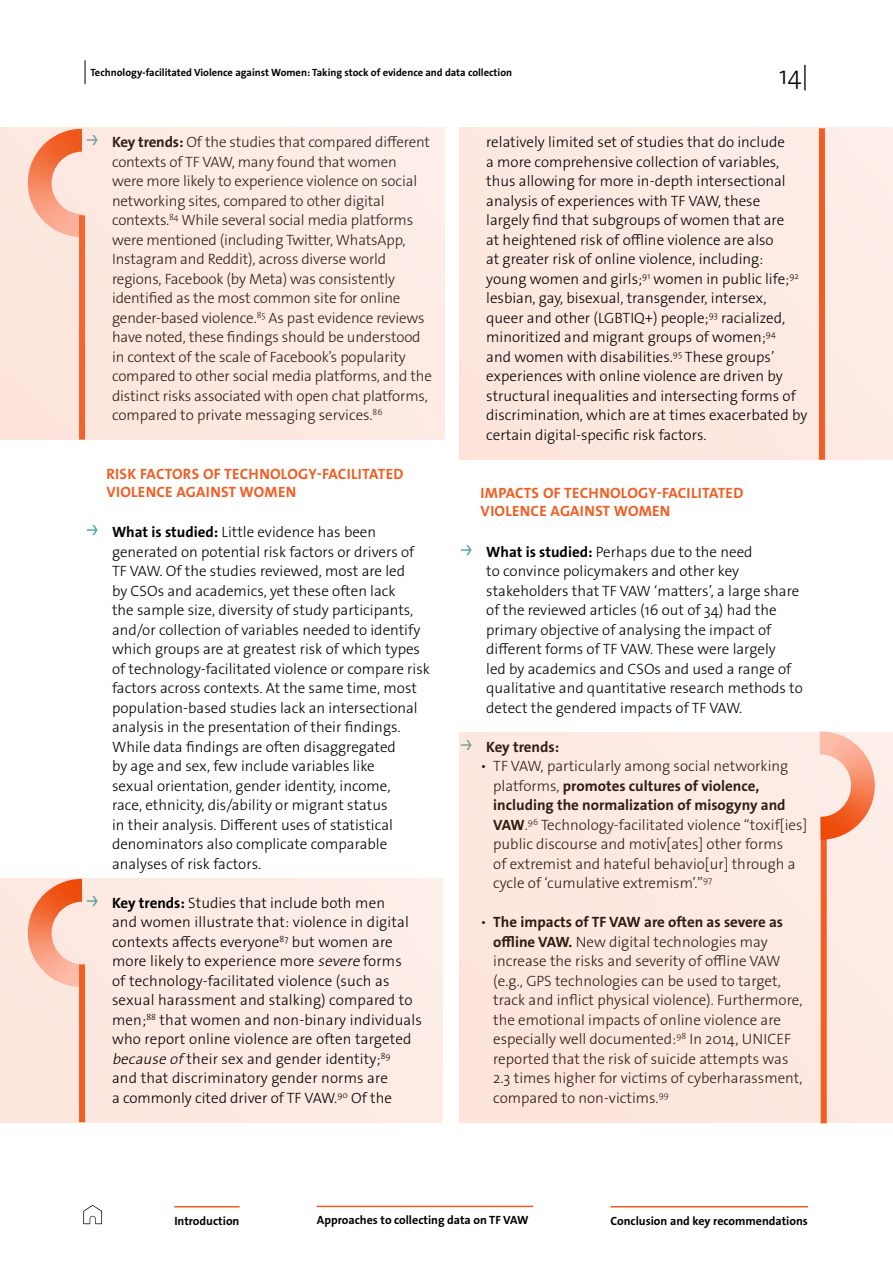
<style>
.page{position:relative;width:893px;height:1263px;background:#fff}
.page>*{position:absolute;margin:0;border:0;box-sizing:border-box;transform-origin:0 0}
.t1{font:300 25.5px "The Sans Os F";color:#000}
.t2{font:300 15px/19.5px "The Sans Os F";color:#000}
.t3{font:700 15px/18px "The Sans Os F";letter-spacing:.02em;color:#f15d22}
.t4{font:700 15px "The Sans Os F";color:#000}
.t5{font:700 12px "The Sans Os F";color:#000}
.t6{font:700 10.5px "The Sans Os F";color:#000}
.s1{font-family:"Montserrat";font-weight:400;font-size:25.5px;color:#52a6a6}
.s2{font-weight:700}
.s3{font-style:italic}
</style>
<div class="page">
<svg style="left:85px;top:60px;width:1px;height:24px"></svg>
<svg style="left:83px;top:1205px;width:19px;height:19px"></svg>
<hr style="left:174px;top:1206px;width:65px;height:1px;background:#f15d22">
<hr style="left:317px;top:1206px;width:216px;height:1px;background:#f15d22">
<hr style="left:611px;top:1206px;width:197px;height:1px;background:#f15d22">
<img style="left:28px;top:879px;width:55px;height:108px">
<div style="left:79px;top:964px;width:6px;height:158px;background:#f15d22"></div>
<div style="left:819px;top:128px;width:6px;height:332px;background:#f15d22"></div>
<div style="left:0;top:128px;width:445px;height:312px;background:#fde9e2"></div>
<div style="left:821px;top:817px;width:6px;height:306px;background:#f15d22"></div>
<img style="left:820px;top:731px;width:55px;height:109px">
<p class="t6" style="left:90px;top:66px;width:423px">Technology-facilitated Violence against Women: Taking stock of evidence and data collection</p>
<h1 class="t1" style="left:779px;top:59px;width:31px">14|</h1>
<p class="t2" style="left:112px;top:132px;width:321px;text-indent:-27px"><span class="s1">→</span> <span class="s2">Key trends:</span> Of the studies that compared different contexts of TF VAW, many found that women were more likely to experience violence on social networking sites, compared to other digital contexts.<sup>84</sup> While several social media platforms were mentioned (including Twitter, WhatsApp, Instagram and Reddit), across diverse world regions, Facebook (by Meta) was consistently identified as the most common site for online gender-based violence.<sup>85</sup> As past evidence reviews have noted, these findings should be understood in context of the scale of Facebook’s popularity compared to other social media platforms, and the distinct risks associated with open chat platforms, compared to private messaging services.<sup>86</sup></p>
<p class="t3" style="left:106px;top:465px;width:298px">RISK FACTORS OF TECHNOLOGY-FACILITATED<br>VIOLENCE AGAINST WOMEN</p>
<p class="t2" style="left:112px;top:522px;width:319px;text-indent:-27px"><span class="s1">→</span> <span class="s2">What is studied:</span> Little evidence has been generated on potential risk factors or drivers of TF VAW. Of the studies reviewed, most are led<br>by CSOs and academics, yet these often lack<br>the sample size, diversity of study participants, and/or collection of variables needed to identify which groups are at greatest risk of which types of technology-facilitated violence or compare risk factors across contexts. At the same time, most population-based studies lack an intersectional analysis in the presentation of their findings.<br>While data findings are often disaggregated<br>by age and sex, few include variables like<br>sexual orientation, gender identity, income,<br>race, ethnicity, dis/ability or migrant status<br>in their analysis. Different uses of statistical denominators also complicate comparable analyses of risk factors.</p>
<p class="t2" style="left:112px;top:893px;width:311px;text-indent:-27px"><span class="s1">→</span> <span class="s2">Key trends:</span> Studies that include both men<br>and women illustrate that: violence in digital contexts affects everyone<sup>87</sup> but women are more likely to experience more <span class="s3">severe</span> forms<br>of technology-facilitated violence (such as sexual harassment and stalking) compared to men;<sup>88</sup> that women and non-binary individuals who report online violence are often targeted <span class="s3">because of</span> their sex and gender identity;<sup>89<br></sup>and that discriminatory gender norms are<br>a commonly cited driver of TF VAW.<sup>90</sup> Of the</p>
<p class="t2" style="left:486px;top:132px;width:323px">relatively limited set of studies that do include<br>a more comprehensive collection of variables, thus allowing for more in-depth intersectional analysis of experiences with TF VAW, these<br>largely find that subgroups of women that are<br>at heightened risk of offline violence are also<br>at greater risk of online violence, including: young women and girls;<sup>91</sup> women in public life;<sup>92 </sup>lesbian, gay, bisexual, transgender, intersex, queer and other (LGBTIQ+) people;<sup>93</sup> racialized, minoritized and migrant groups of women;<sup>94<br></sup>and women with disabilities.<sup>95</sup> These groups’ experiences with online violence are driven by structural inequalities and intersecting forms of discrimination, which are at times exacerbated by certain digital-specific risk factors.</p>
<p class="t3" style="left:481px;top:484px;width:264px">IMPACTS OF TECHNOLOGY-FACILITATED<br>VIOLENCE AGAINST WOMEN</p>
<p class="t2" style="left:486px;top:542px;width:318px;text-indent:-27px"><span class="s1">→</span> <span class="s2">What is studied:</span> Perhaps due to the need<br>to convince policymakers and other key stakeholders that TF VAW ‘matters’, a large share of the reviewed articles (16 out of 34) had the primary objective of analysing the impact of different forms of TF VAW. These were largely<br>led by academics and CSOs and used a range of qualitative and quantitative research methods to detect the gendered impacts of TF VAW.</p>
<p class="t4" style="left:459px;top:737px;width:101px"><span class="s1">→</span> Key trends:</p>
<p class="t2" style="left:493px;top:756px;width:315px;text-indent:-13px">• TF VAW, particularly among social networking platforms, <span class="s2">promotes cultures of violence, including the normalization of misogyny and VAW</span>.<sup>96</sup> Technology-facilitated violence “toxif[ies] public discourse and motiv[ates] other forms<br>of extremist and hateful behavio[ur] through a cycle of ‘cumulative extremism’.”<sup>97</sup></p>
<p class="t2" style="left:493px;top:912px;width:311px;text-indent:-13px">• <span class="s2">The impacts of TF VAW are often as severe as offline VAW.</span> New digital technologies may increase the risks and severity of offline VAW (e.g., GPS technologies can be used to target, track and inflict physical violence). Furthermore, the emotional impacts of online violence are especially well documented:<sup>98</sup> In 2014, UNICEF reported that the risk of suicide attempts was 2.3 times higher for victims of cyberharassment, compared to non-victims.<sup>99</sup></p>
<p class="t5" style="left:174px;top:1213px;width:67px">Introduction</p>
<p class="t5" style="left:317px;top:1212px;width:213px">Approaches to collecting data on TF VAW</p>
<p class="t5" style="left:611px;top:1213px;width:199px">Conclusion and key recommendations</p>
</div>
